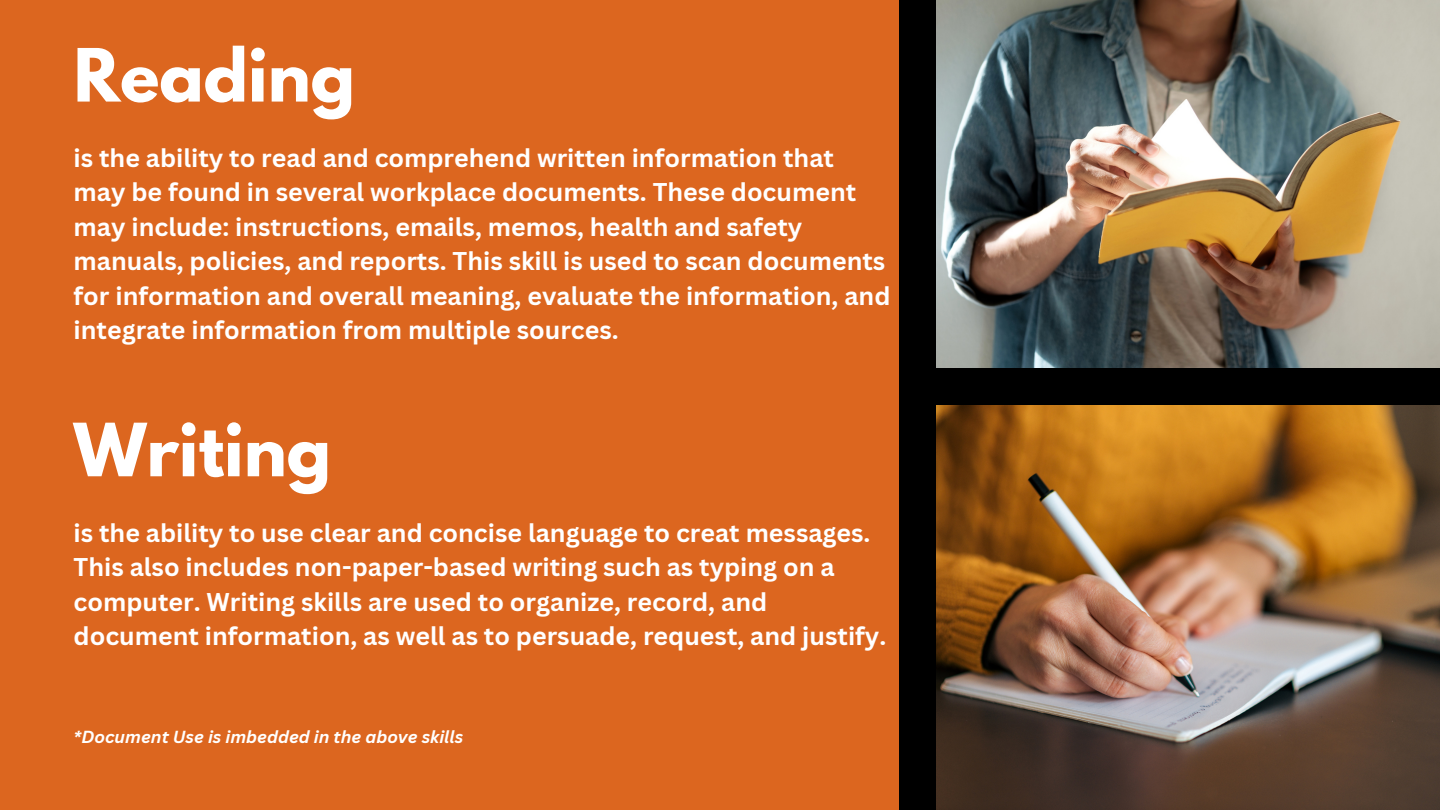
<style>
.page{position:relative;width:1440px;height:810px;background:#dc661f}
.page>*{position:absolute;margin:0;border:0;box-sizing:border-box;transform-origin:0 0}
.t1{font:700 65px "League Spartan";color:#fff}
.t2{font:700 25px/34.5px "Canva Sans";color:#fff}
.t3{font:italic 700 17px "Canva Sans";color:#fff}
</style>
<div class="page">
<div style="left:899px;top:0;width:541px;height:810px;background:#000"></div>
<img style="left:936px;top:0;width:504px;height:367px">
<img style="left:936px;top:405px;width:504px;height:405px">
<h1 class="t1" style="left:74px;top:43px;width:283px">Reading</h1>
<p class="t2" style="left:74px;top:140px;width:818px">is the ability to read and comprehend written information that may be found in several workplace documents. These document may include: instructions, emails, memos, health and safety manuals, policies, and reports. This skill is used to scan documents for information and overall meaning, evaluate the information, and integrate information from multiple sources.</p>
<h2 class="t1" style="left:74px;top:418px;width:259px">Writing</h2>
<p class="t2" style="left:74px;top:515px;width:814px">is the ability to use clear and concise language to creat messages.<br>This also includes non-paper-based writing such as typing on a computer. Writing skills are used to organize, record, and document information, as well as to persuade, request, and justify.</p>
<p class="t3" style="left:74px;top:725px;width:391px">*Document Use is imbedded in the above skills</p>
</div>
